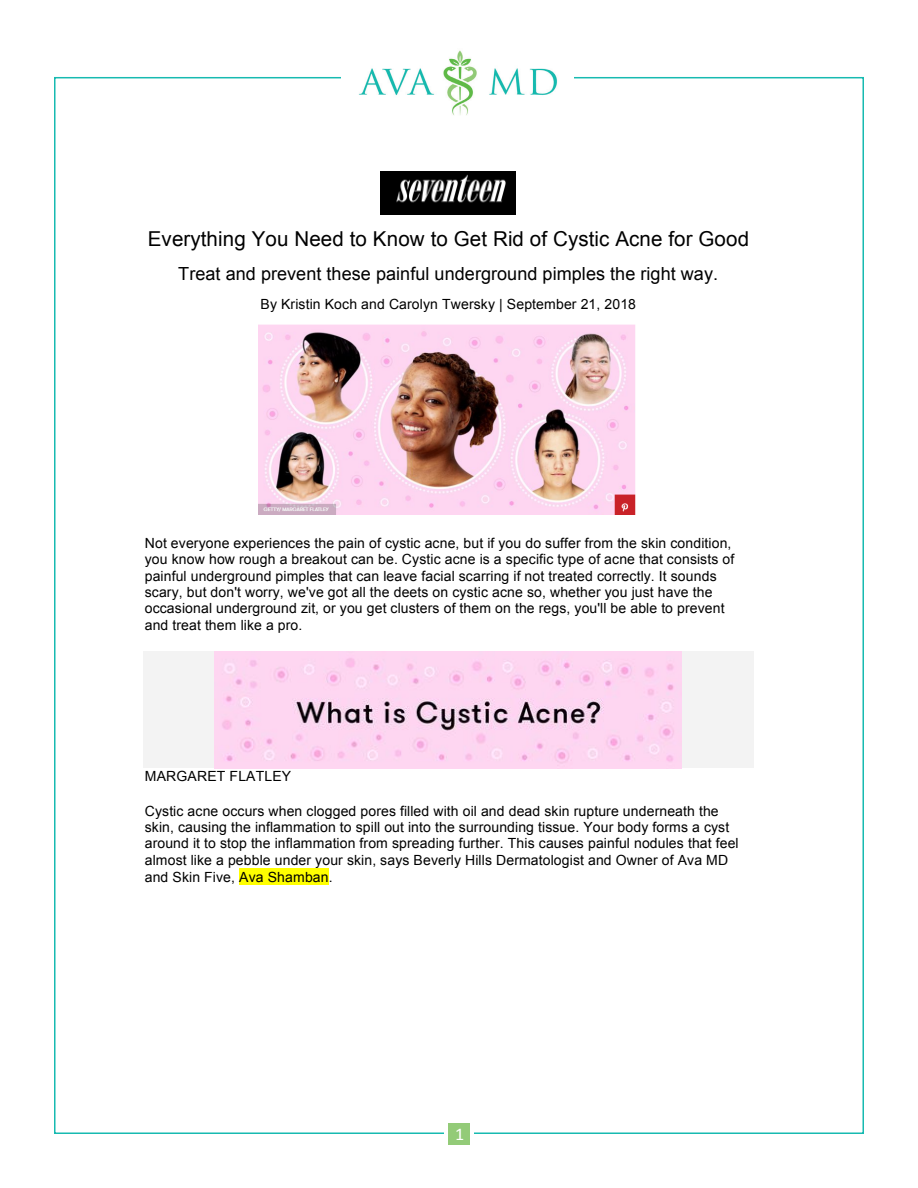
<style>
.page{position:relative;width:918px;height:1188px;background:#fff}
.page>*{position:absolute;margin:0;border:0;box-sizing:border-box;transform-origin:0 0}
.t1{font:20.55px "Arial";letter-spacing:.005em;color:#000}
.t2{font:18px "Arial";letter-spacing:.005em;color:#000}
.t3{font:18px "Calibri";color:#fff}
.t4{font:13.95px/16.5px "Arial";letter-spacing:.01em;color:#000}
</style>
<div class="page">
<img style="left:359px;top:50px;width:199px;height:65px">
<div style="left:448px;top:1123px;width:22px;height:22px;background:#93cb78"></div>
<div style="left:143px;top:651px;width:611px;height:117px;background:#f3f3f3"></div>
<div style="left:239px;top:868px;width:90px;height:17px;background:#ff0"></div>
<img style="left:381px;top:172px;width:135px;height:43px">
<img style="left:258px;top:324px;width:378px;height:191px">
<img style="left:215px;top:651px;width:467px;height:117px">
<p class="t1" style="left:148px;top:226px;width:603px">Everything You Need to Know to Get Rid of Cystic Acne for Good</p>
<p class="t2" style="left:178px;top:262px;width:541px">Treat and prevent these painful underground pimples the right way.</p>
<p class="t4" style="left:260px;top:296px;width:377px">By Kristin Koch and Carolyn Twersky | September 21, 2018</p>
<p class="t4" style="left:145px;top:535px;width:591px">Not everyone experiences the pain of cystic acne, but if you do suffer from the skin condition, you know how rough a breakout can be. Cystic acne is a specific type of acne that consists of painful underground pimples that can leave facial scarring if not treated correctly. It sounds scary, but don't worry, we've got all the deets on cystic acne so, whether you just have the occasional underground zit, or you get clusters of them on the regs, you'll be able to prevent and treat them like a pro.</p>
<p class="t4" style="left:145px;top:768px;width:148px">MARGARET FLATLEY</p>
<p class="t4" style="left:145px;top:803px;width:595px">Cystic acne occurs when clogged pores filled with oil and dead skin rupture underneath the skin, causing the inflammation to spill out into the surrounding tissue. Your body forms a cyst around it to stop the inflammation from spreading further. This causes painful nodules that feel almost like a pebble under your skin, says Beverly Hills Dermatologist and Owner of Ava MD and Skin Five, Ava Shamban.</p>
<p class="t3" style="left:455px;top:1123px;width:11px">1</p>
</div>
